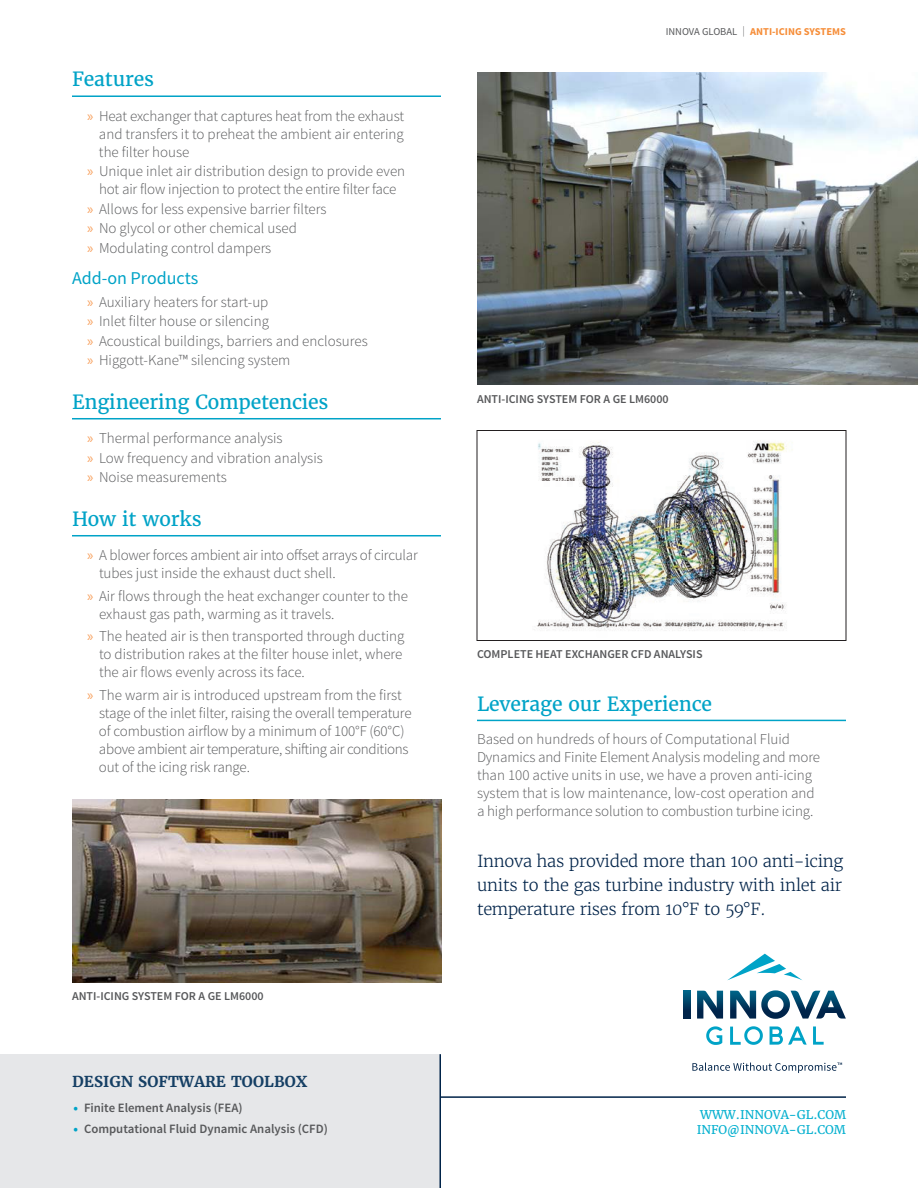
<style>
.page{position:relative;width:918px;height:1188px;background:#fff}
.page>*{position:absolute;margin:0;border:0;box-sizing:border-box;transform-origin:0 0}
.Head_Regular{font:19.5px "Merriweather";letter-spacing:-.01em;color:#00a3c7}
.Secondary_Sub{font:18px "Source Sans Pro";color:#00a3c7}
.Callout{font:300 16.5px/24px "Merriweather";letter-spacing:-.02em;color:#002349;text-align:justify}
.Body{font:300 15px/18px "Source Sans Pro";color:#57585a}
.Toolbox_head{font:700 15px "Merriweather";letter-spacing:.01em;color:#153f64}
.t1{font:600 12.75px "Source Sans Pro";color:#57585a}
.t2{font:600 12px "Source Sans Pro";color:#57585a}
.Body-2{font:12px/15px "Merriweather";color:#05b0cf}
.Body-3{font:700 10.5px "Source Sans Pro";color:#f68d38}
.s1{font-weight:400;color:#57585a}
.s2{font-weight:300;color:#57585a}
.s3{font-family:"Myriad Pro";font-weight:400;color:#f8a15e}
.s4{font-weight:900;color:#00a3c7}
.s5{color:#00a3c7}
</style>
<div class="page">
<hr style="left:72px;top:95px;width:369px;height:2px;background:#00a3c7">
<hr style="left:72px;top:418px;width:369px;height:1px;background:#00a3c7">
<hr style="left:72px;top:535px;width:369px;height:1px;background:#00a3c7">
<hr style="left:477px;top:720px;width:369px;height:1px;background:#00a3c7">
<svg style="left:706px;top:1026px;width:16px;height:19px"></svg>
<svg style="left:730px;top:1026px;width:33px;height:19px"></svg>
<svg style="left:770px;top:1026px;width:37px;height:19px"></svg>
<svg style="left:813px;top:1026px;width:11px;height:19px"></svg>
<svg style="left:728px;top:954px;width:74px;height:26px"></svg>
<svg style="left:684px;top:991px;width:6px;height:28px"></svg>
<svg style="left:697px;top:991px;width:26px;height:28px"></svg>
<svg style="left:730px;top:990px;width:116px;height:29px"></svg>
<svg style="left:692px;top:1063px;width:150px;height:10px"></svg>
<hr style="left:441px;top:1096px;width:405px;height:2px;background:#002349">
<div style="left:0;top:1054px;width:441px;height:134px;background:#e6e7e9"></div>
<hr style="left:440px;top:1054px;width:1px;height:134px;background:#002349">
<img style="left:534px;top:440px;width:259px;height:191px">
<div style="left:477px;top:430px;width:369px;height:211px;border:1px solid #231f20"></div>
<img style="left:477px;top:72px;width:441px;height:313px">
<img style="left:72px;top:799px;width:369px;height:183px">
<p class="Body-3" style="left:666px;top:25px;width:182px"><span class="s1">INNOVA GLOBAL</span> <span class="s2">|</span> ANTI-ICING SYSTEMS</p>
<p class="Head_Regular" style="left:72px;top:67px;width:84px">Features</p>
<p class="Body" style="left:99px;top:107px;width:307px;text-align:justify;text-indent:-12px"><span class="s3">»</span> Heat exchanger that captures heat from the exhaust and transfers it to preheat the ambient air entering the filter house</p>
<p class="Body" style="left:87px;top:163px;width:320px;text-align:center"><span class="s3">»</span> Unique inlet air distribution design to provide even hot air flow injection to protect the entire filter face</p>
<p class="Body" style="left:87px;top:200px;width:241px"><span class="s3">»</span> Allows for less expensive barrier filters</p>
<p class="Body" style="left:87px;top:220px;width:211px"><span class="s3">»</span> No glycol or other chemical used</p>
<p class="Body" style="left:87px;top:239px;width:186px"><span class="s3">»</span> Modulating control dampers</p>
<p class="Secondary_Sub" style="left:72px;top:267px;width:128px">Add-on Products</p>
<p class="Body" style="left:87px;top:293px;width:183px"><span class="s3">»</span> Auxiliary heaters for start-up</p>
<p class="Body" style="left:87px;top:313px;width:184px"><span class="s3">»</span> Inlet filter house or silencing</p>
<p class="Body" style="left:87px;top:332px;width:282px"><span class="s3">»</span> Acoustical buildings, barriers and enclosures</p>
<p class="Body" style="left:87px;top:352px;width:205px"><span class="s3">»</span> Higgott-Kane™ silencing system</p>
<p class="Head_Regular" style="left:72px;top:390px;width:258px">Engineering Competencies</p>
<p class="Body" style="left:87px;top:430px;width:197px"><span class="s3">»</span> Thermal performance analysis</p>
<p class="Body" style="left:87px;top:449px;width:237px"><span class="s3">»</span> Low frequency and vibration analysis</p>
<p class="Body" style="left:87px;top:469px;width:142px"><span class="s3">»</span> Noise measurements</p>
<p class="Head_Regular" style="left:72px;top:507px;width:131px">How it works</p>
<p class="Body" style="left:99px;top:547px;width:320px;text-indent:-12px"><span class="s3">»</span> A blower forces ambient air into offset arrays of circular tubes just inside the exhaust duct shell.</p>
<p class="Body" style="left:99px;top:587px;width:310px;text-indent:-12px"><span class="s3">»</span> Air flows through the heat exchanger counter to the exhaust gas path, warming as it travels.</p>
<p class="Body" style="left:99px;top:628px;width:307px;text-indent:-12px"><span class="s3">»</span> The heated air is then transported through ducting to distribution rakes at the filter house inlet, where the air flows evenly across its face.</p>
<p class="Body" style="left:99px;top:686px;width:314px;text-indent:-12px"><span class="s3">»</span> The warm air is introduced upstream from the first stage of the inlet filter, raising the overall temperature of combustion airflow by a minimum of 100°F (60°C) above ambient air temperature, shifting air conditions out of the icing risk range.</p>
<p class="Head_Regular" style="left:477px;top:691px;width:237px">Leverage our Experience</p>
<p class="t2" style="left:477px;top:391px;width:193px">ANTI-ICING SYSTEM FOR A GE LM6000</p>
<p class="t2" style="left:477px;top:647px;width:227px">COMPLETE HEAT EXCHANGER CFD ANALYSIS</p>
<p class="Body" style="left:477px;top:730px;width:345px">Based on hundreds of hours of Computational Fluid Dynamics and Finite Element Analysis modeling and more than 100 active units in use, we have a proven anti-icing system that is low maintenance, low-cost operation and a high performance solution to combustion turbine icing.</p>
<p class="Callout" style="left:477px;top:849px;width:368px">Innova has provided more than 100 anti-icing units to the gas turbine industry with inlet air temperature rises from 10°F to 59°F.</p>
<p class="t2" style="left:72px;top:989px;width:193px">ANTI-ICING SYSTEM FOR A GE LM6000</p>
<p class="Toolbox_head" style="left:72px;top:1072px;width:237px">DESIGN SOFTWARE TOOLBOX</p>
<p class="t1" style="left:74px;top:1100px;width:171px"><span class="s4">•</span><span class="s5">•</span> Finite Element Analysis (FEA)</p>
<p class="t1" style="left:74px;top:1121px;width:256px"><span class="s4">•</span><span class="s5">•</span> Computational Fluid Dynamic Analysis (CFD)</p>
<p class="Body-2" style="left:697px;top:1107px;width:151px">WWW.INNOVA-GL.COM<br>INFO@INNOVA-GL.COM</p>
</div>
